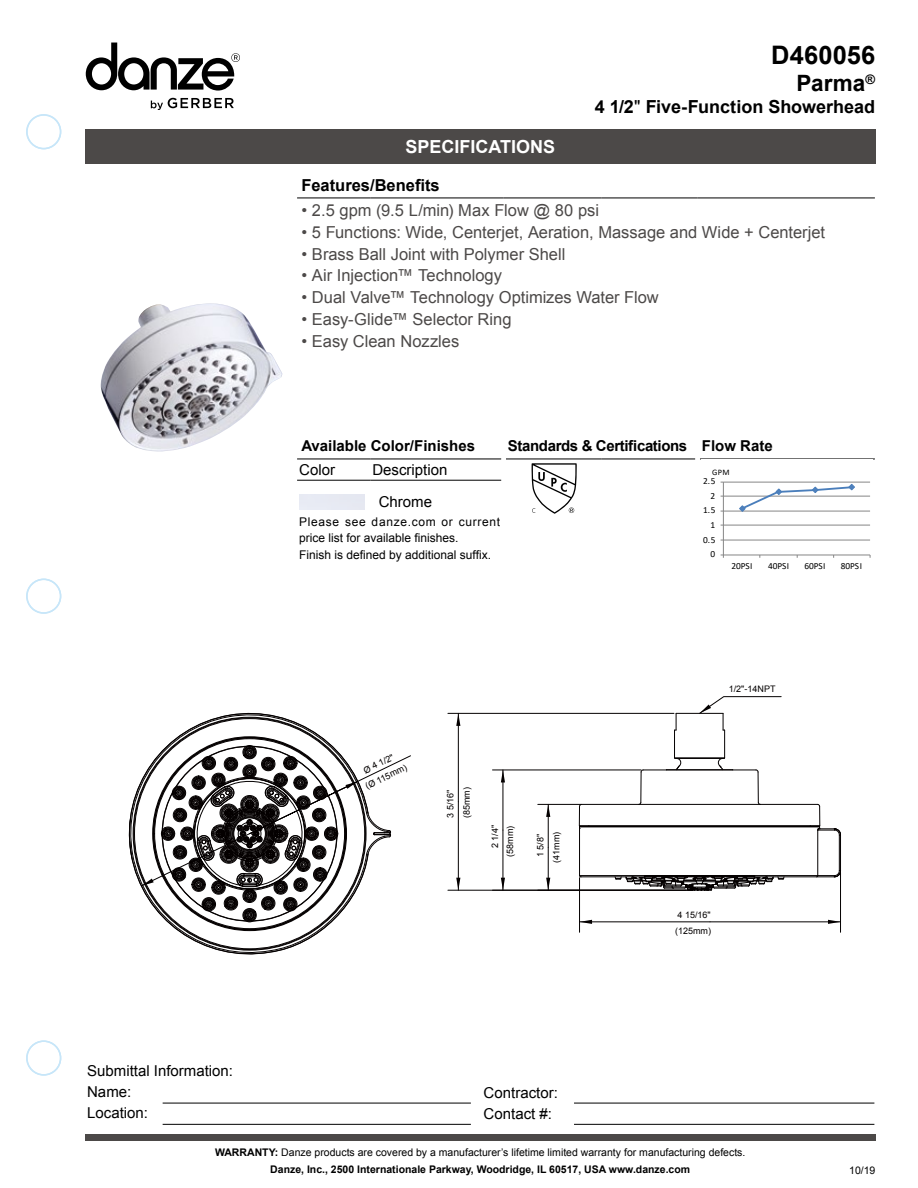
<style>
.page{position:relative;width:918px;height:1188px;background:#fff}
.page>*{position:absolute;margin:0;border:0;box-sizing:border-box;transform-origin:0 0}
.t1{font:700 25.5px "Arial";letter-spacing:.005em;color:#000}
.t2{font:700 22.5px "Arial";color:#000}
.t3{font:700 18px "Arial";color:#000}
.t4{font:700 18px "Arial";color:#fff}
.t5{font:16.5px "Arial";color:#4c4948}
.t6{font:700 16.5px "Arial";color:#000}
.t7{font:15px/21.3px "Arial";color:#000}
.t8{font:700 15px "Arial";letter-spacing:-.025em;color:#000}
.t9{font:700 15px "Arial";color:#000}
.t10{font:12px/16.5px "Arial";color:#000}
.t11{font:10.5px/16.5px "Arial";color:#000;text-align:center}
.t12{font:9.3px "Calibri";letter-spacing:-.005em;color:#000}
.t13{font:9px/15.6px "Arial";color:#040000}
.t14{font:8.4px "Calibri";color:#000}
.s1{font-weight:400}
.s2{font-weight:700}
</style>
<div class="page">
<div style="left:26px;top:114px;width:35px;height:35px;border:2px solid #c7e6f9;border-radius:50%"></div>
<div style="left:26px;top:1040px;width:35px;height:36px;border:2px solid #c7e6f9;border-radius:50%"></div>
<div style="left:26px;top:579px;width:35px;height:35px;border:2px solid #c7e6f9;border-radius:50%"></div>
<svg style="left:151px;top:98px;width:83px;height:12px"></svg>
<svg style="left:86px;top:43px;width:154px;height:48px"></svg>
<div style="left:85px;top:130px;width:790px;height:34px;background:#4c4948"></div>
<div style="left:85px;top:1135px;width:790px;height:6px;background:#4c4948"></div>
<hr style="left:163px;top:1103px;width:308px;height:1px;background:#000">
<hr style="left:574px;top:1103px;width:300px;height:1px;background:#000">
<hr style="left:163px;top:1124px;width:308px;height:1px;background:#000">
<hr style="left:574px;top:1124px;width:300px;height:1px;background:#000">
<hr style="left:579px;top:878px;width:1px;height:54px;background:#040000">
<hr style="left:840px;top:873px;width:1px;height:59px;background:#040000">
<hr style="left:580px;top:922px;width:130px;height:1px;background:#040000">
<hr style="left:710px;top:922px;width:131px;height:1px;background:#040000">
<svg style="left:580px;top:920px;width:12px;height:4px"></svg>
<svg style="left:828px;top:920px;width:12px;height:4px"></svg>
<hr style="left:448px;top:713px;width:226px;height:1px;background:#040000">
<hr style="left:448px;top:890px;width:245px;height:1px;background:#040000">
<hr style="left:458px;top:713px;width:1px;height:89px;background:#040000">
<hr style="left:458px;top:802px;width:1px;height:88px;background:#040000">
<svg style="left:456px;top:713px;width:4px;height:13px"></svg>
<svg style="left:456px;top:878px;width:4px;height:12px"></svg>
<hr style="left:538px;top:804px;width:43px;height:1px;background:#040000">
<hr style="left:548px;top:804px;width:1px;height:43px;background:#040000">
<hr style="left:548px;top:847px;width:1px;height:43px;background:#040000">
<svg style="left:546px;top:804px;width:4px;height:13px"></svg>
<svg style="left:546px;top:878px;width:4px;height:12px"></svg>
<hr style="left:493px;top:770px;width:148px;height:1px;background:#040000">
<hr style="left:503px;top:770px;width:1px;height:60px;background:#040000">
<hr style="left:503px;top:830px;width:1px;height:60px;background:#040000">
<svg style="left:501px;top:770px;width:4px;height:12px"></svg>
<svg style="left:501px;top:878px;width:4px;height:12px"></svg>
<hr style="left:579px;top:829px;width:1px;height:47px;background:#040000">
<hr style="left:641px;top:772px;width:1px;height:30px;background:#040000">
<hr style="left:581px;top:877px;width:253px;height:1px;background:#040000">
<hr style="left:580px;top:875px;width:255px;height:1px;background:#040000">
<hr style="left:580px;top:826px;width:239px;height:1px;background:#040000">
<hr style="left:580px;top:825px;width:240px;height:1px;background:#040000">
<hr style="left:582px;top:804px;width:236px;height:1px;background:#040000">
<hr style="left:643px;top:770px;width:113px;height:1px;background:#040000">
<hr style="left:667px;top:769px;width:66px;height:1px;background:#040000">
<hr style="left:758px;top:772px;width:1px;height:30px;background:#040000">
<hr style="left:675px;top:758px;width:50px;height:1px;background:#040000">
<hr style="left:676px;top:713px;width:47px;height:1px;background:#040000">
<hr style="left:818px;top:830px;width:1px;height:46px;background:#040000">
<hr style="left:839px;top:835px;width:1px;height:36px;background:#040000">
<hr style="left:840px;top:835px;width:1px;height:36px;background:#040000">
<svg style="left:579px;top:804px;width:3px;height:25px"></svg>
<svg style="left:128px;top:712px;width:194px;height:243px"></svg>
<svg style="left:614px;top:876px;width:171px;height:15px"></svg>
<svg style="left:834px;top:870px;width:7px;height:7px"></svg>
<svg style="left:817px;top:804px;width:24px;height:32px"></svg>
<svg style="left:699px;top:696px;width:83px;height:76px"></svg>
<svg style="left:674px;top:713px;width:7px;height:57px"></svg>
<svg style="left:141px;top:737px;width:270px;height:194px"></svg>
<hr style="left:297px;top:198px;width:73px;height:1px;background:#000">
<hr style="left:370px;top:198px;width:134px;height:1px;background:#000">
<hr style="left:504px;top:198px;width:97px;height:1px;background:#000">
<hr style="left:601px;top:198px;width:97px;height:1px;background:#000">
<hr style="left:698px;top:198px;width:177px;height:1px;background:#000">
<hr style="left:506px;top:459px;width:95px;height:1px;background:#000">
<hr style="left:601px;top:459px;width:94px;height:1px;background:#000">
<hr style="left:700px;top:459px;width:175px;height:1px;background:#000">
<hr style="left:297px;top:459px;width:73px;height:1px;background:#000">
<hr style="left:370px;top:459px;width:131px;height:1px;background:#000">
<hr style="left:297px;top:480px;width:73px;height:1px;background:#000">
<hr style="left:370px;top:480px;width:131px;height:1px;background:#000">
<img style="left:100px;top:303px;width:182px;height:149px">
<svg style="left:532px;top:463px;width:45px;height:51px"></svg>
<div style="left:701px;top:459px;width:172px;height:118px;background:#fff"></div>
<hr style="left:723px;top:540px;width:147px;height:1px;background:#868686">
<hr style="left:723px;top:525px;width:147px;height:1px;background:#868686">
<hr style="left:723px;top:511px;width:147px;height:1px;background:#868686">
<hr style="left:723px;top:496px;width:147px;height:1px;background:#868686">
<hr style="left:723px;top:482px;width:147px;height:1px;background:#868686">
<hr style="left:723px;top:482px;width:1px;height:73px;background:#868686">
<hr style="left:723px;top:555px;width:147px;height:1px;background:#868686">
<svg style="left:738px;top:484px;width:118px;height:28px"></svg>
<p class="t4" style="left:405px;top:135px;width:151px">SPECIFICATIONS</p>
<h1 class="t1" style="left:771px;top:39px;width:106px">D460056</h1>
<h2 class="t2" style="left:796px;top:69px;width:80px">Parma<sup>®</sup></h2>
<p class="t3" style="left:595px;top:95px;width:282px">4 1/2<span class="s1">"</span> Five-Function Showerhead</p>
<p class="t6" style="left:301px;top:174px;width:140px">Features/Benefits</p>
<p class="t5" style="left:301px;top:200px;width:299px">• 2.5 gpm (9.5 L/min) Max Flow @ 80 psi</p>
<p class="t5" style="left:301px;top:221px;width:525px">• 5 Functions: Wide, Centerjet, Aeration, Massage and Wide + Centerjet</p>
<p class="t5" style="left:301px;top:243px;width:266px">• Brass Ball Joint with Polymer Shell</p>
<p class="t5" style="left:301px;top:265px;width:202px">• Air Injection™ Technology</p>
<p class="t5" style="left:301px;top:287px;width:359px">• Dual Valve™ Technology Optimizes Water Flow</p>
<p class="t5" style="left:301px;top:308px;width:212px">• Easy-Glide™ Selector Ring</p>
<p class="t5" style="left:301px;top:330px;width:159px">• Easy Clean Nozzles</p>
<p class="t9" style="left:301px;top:435px;width:175px">Available Color/Finishes</p>
<p class="t8" style="left:508px;top:435px;width:266px">Standards &amp; Certifications Flow Rate</p>
<p class="t7" style="left:299px;top:459px;width:37px">Color</p>
<p class="t7" style="left:372px;top:459px;width:77px">Description</p>
<p class="t14" style="left:712px;top:466px;width:19px">GPM</p>
<p class="t12" style="left:703px;top:475px;width:14px">2.5</p>
<p class="t7" style="left:379px;top:491px;width:55px">Chrome</p>
<p class="t10" style="left:299px;top:513px;width:203px">Please see danze.com or current price list for available finishes.<br>Finish is defined by additional suffix.</p>
<p class="t7" style="left:87px;top:1060px;width:147px">Submittal Information:<br>Name:</p>
<p class="t13" style="left:356px;top:766px;width:46px;line-height:14.9px;text-align:center;rotate:-26deg">Ø 4 1/2" (Ø 115mm)</p>
<p class="t13" style="left:442px;top:818px;width:32px;line-height:16.2px;rotate:-90deg">3 5/16" (85mm)</p>
<p class="t13" style="left:488px;top:857px;width:33px;line-height:15px;text-align:right;rotate:-90deg">2 1/4" (58mm)</p>
<p class="t13" style="left:532px;top:863px;width:32px;line-height:16px;text-align:center;rotate:-90deg">1 5/8" (41mm)</p>
<p class="t7" style="left:484px;top:1082px;width:76px">Contractor:</p>
<p class="t7" style="left:87px;top:1102px;width:62px">Location:</p>
<p class="t7" style="left:484px;top:1103px;width:70px">Contact #:</p>
<p class="t12" style="left:710px;top:490px;width:6px">2</p>
<p class="t12" style="left:703px;top:504px;width:14px">1.5</p>
<p class="t12" style="left:710px;top:519px;width:6px">1</p>
<p class="t12" style="left:703px;top:534px;width:14px">0.5</p>
<p class="t12" style="left:710px;top:548px;width:6px">0</p>
<p class="t12" style="left:732px;top:560px;width:23px">20PSI</p>
<p class="t12" style="left:768px;top:560px;width:23px">40PSI</p>
<p class="t12" style="left:805px;top:560px;width:23px">60PSI</p>
<p class="t12" style="left:841px;top:560px;width:23px">80PSI</p>
<p class="t13" style="left:729px;top:681px;width:48px">1/2"-14NPT</p>
<p class="t13" style="left:675px;top:907px;width:37px">4 15/16" (125mm)</p>
<p class="t11" style="left:215px;top:1144px;width:532px"><span class="s2">WARRANTY:</span> Danze products are covered by a manufacturer’s lifetime limited warranty for manufacturing defects.<br><span class="s2">Danze, Inc., 2500 Internationale Parkway, Woodridge, IL 60517, USA www.danze.com</span></p>
<p class="t11" style="left:849px;top:1162px;width:28px">10/19</p>
</div>
